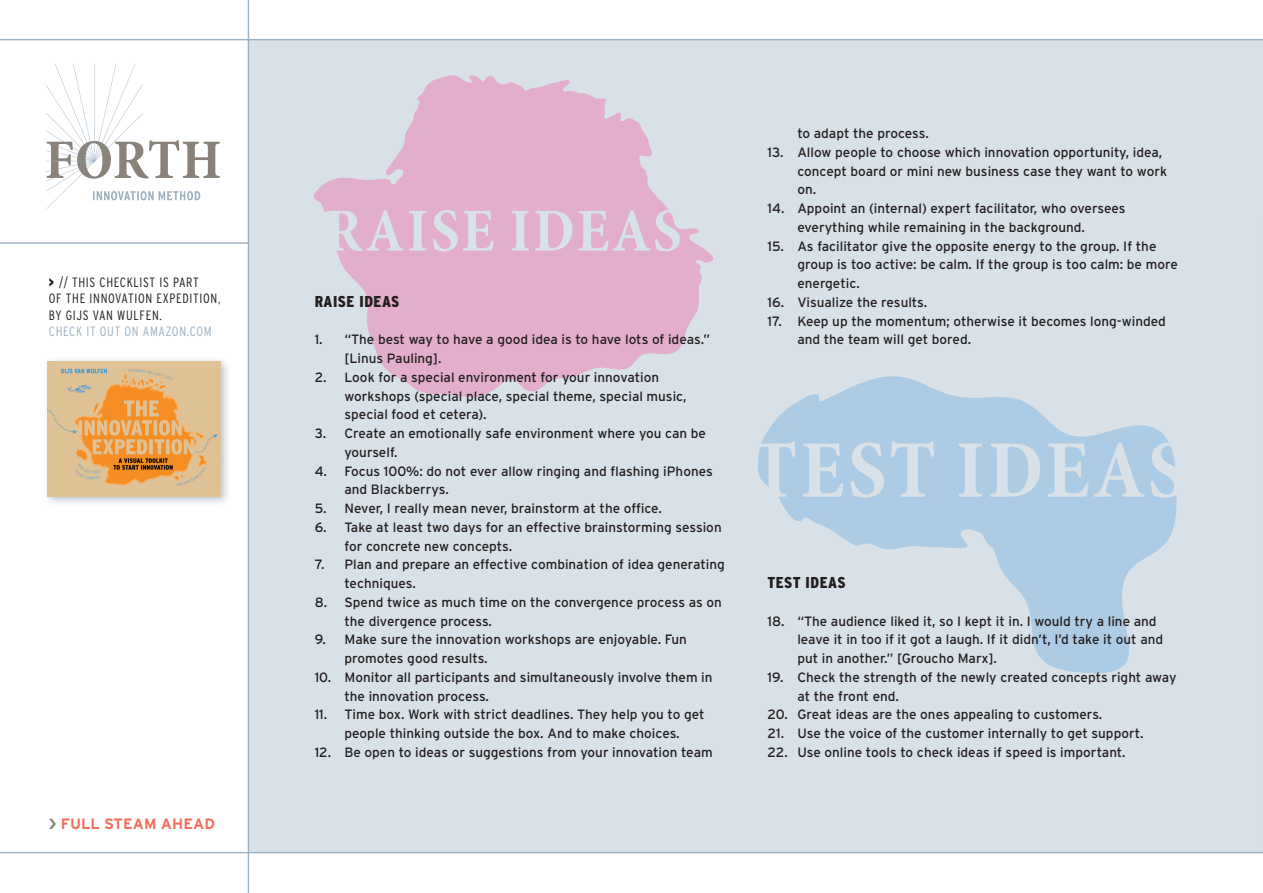
<style>
.page{position:relative;width:1263px;height:893px;background:#fff}
.page>*{position:absolute;margin:0;border:0;box-sizing:border-box;transform-origin:0 0}
._4_TUSSENKOP_INTERST{font:900 condensed 15.75px "Interstate";letter-spacing:.03em;color:#231f20}
.t1{font:700 15px "Interstate";color:#f26f5f}
.t2{font:13.5px/18.8px "Interstate";color:#231f20}
.t3{font:300 condensed 13.5px/16.2px "Interstate";letter-spacing:.05em;color:#231f20}
.t4{font:300 condensed 13.5px "Interstate";letter-spacing:.05em;color:#9db1c2}
.s1{font-weight:900}
</style>
<div class="page">
<div style="left:248px;top:40px;width:1015px;height:820px;background:#d8e1e7"></div>
<svg style="left:313px;top:75px;width:401px;height:323px;fill:#e2aecb"></svg>
<svg style="left:327px;top:210px;width:353px;height:41px"></svg>
<svg style="left:762px;top:376px;width:415px;height:298px"></svg>
<svg style="left:758px;top:441px;width:419px;height:57px"></svg>
<div style="left:243px;top:853px;width:1020px;height:40px;background:#fff"></div>
<div style="left:43px;top:356px;width:189px;height:151px;background:#9db1c2;opacity:.75"></div>
<img style="left:48px;top:361px;width:173px;height:135px">
<hr style="left:0;top:242px;width:248px;height:2px;background:#9db1c2">
<svg style="left:46px;top:64px;width:174px;height:145px"></svg>
<hr style="left:248px;top:0;width:1px;height:893px;background:#9db1c2">
<hr style="left:0;top:39px;width:1263px;height:1px;background:#9db1c2">
<hr style="left:0;top:852px;width:1263px;height:1px;background:#9db1c2">
<p class="t3" style="left:49px;top:274px;width:173px"><span class="s1">&gt;</span> // THIS CHECKLIST IS PART<br>OF THE INNOVATION EXPEDITION,<br>BY GIJS VAN WULFEN.</p>
<p class="t4" style="left:49px;top:324px;width:164px">CHECK IT OUT ON AMAZON.COM</p>
<p class="t1" style="left:61px;top:815px;width:156px">FULL STEAM AHEAD</p>
<p class="_4_TUSSENKOP_INTERST" style="left:315px;top:292px;width:86px">RAISE IDEAS</p>
<p class="t2" style="left:344px;top:330px;width:367px;text-indent:-30px">1. “The best way to have a good idea is to have lots of ideas.” [Linus Pauling].</p>
<p class="t2" style="left:344px;top:368px;width:344px;text-indent:-30px">2. Look for a special environment for your innovation workshops (special place, special theme, special music, special food et cetera).</p>
<p class="t2" style="left:344px;top:424px;width:363px;text-indent:-30px">3. Create an emotionally safe environment where you can be yourself.</p>
<p class="t2" style="left:344px;top:461px;width:370px;text-indent:-30px">4. Focus 100%: do not ever allow ringing and flashing iPhones and Blackberrys.</p>
<p class="t2" style="left:315px;top:499px;width:349px">5. Never, I really mean never, brainstorm at the office.</p>
<p class="t2" style="left:344px;top:518px;width:379px;text-indent:-30px">6. Take at least two days for an effective brainstorming session for concrete new concepts.</p>
<p class="t2" style="left:344px;top:555px;width:382px;text-indent:-30px">7. Plan and prepare an effective combination of idea generating techniques.</p>
<p class="t2" style="left:344px;top:593px;width:379px;text-indent:-30px">8. Spend twice as much time on the convergence process as on the divergence process.</p>
<p class="t2" style="left:344px;top:630px;width:344px;text-indent:-30px">9. Make sure the innovation workshops are enjoyable. Fun promotes good results.</p>
<p class="t2" style="left:344px;top:668px;width:370px;text-indent:-30px">10. Monitor all participants and simultaneously involve them in the innovation process.</p>
<p class="t2" style="left:315px;top:705px;width:391px;text-align:center">11. Time box. Work with strict deadlines. They help you to get people thinking outside the box. And to make choices.</p>
<p class="t2" style="left:315px;top:743px;width:400px">12. Be open to ideas or suggestions from your innovation team</p>
<p class="t2" style="left:797px;top:124px;width:133px">to adapt the process.</p>
<p class="t2" style="left:797px;top:143px;width:371px;text-indent:-30px">13. Allow people to choose which innovation opportunity, idea, concept board or mini new business case they want to work on.</p>
<p class="t2" style="left:797px;top:199px;width:330px;text-indent:-30px">14. Appoint an (internal) expert facilitator, who oversees everything while remaining in the background.</p>
<p class="t2" style="left:797px;top:236px;width:382px;text-indent:-30px">15. As facilitator give the opposite energy to the group. If the group is too active: be calm. If the group is too calm: be more energetic.</p>
<p class="t2" style="left:767px;top:293px;width:161px">16. Visualize the results.</p>
<p class="t2" style="left:797px;top:311px;width:370px;text-indent:-30px">17. Keep up the momentum; otherwise it becomes long-winded and the team will get bored.</p>
<p class="_4_TUSSENKOP_INTERST" style="left:767px;top:574px;width:79px">TEST IDEAS</p>
<p class="t2" style="left:797px;top:611px;width:367px;text-indent:-30px">18. “The audience liked it, so I kept it in. I would try a line and leave it in too if it got a laugh. If it didn’t, I’d take it out and put in another.” [Groucho Marx].</p>
<p class="t2" style="left:797px;top:668px;width:381px;text-indent:-30px">19. Check the strength of the newly created concepts right away at the front end.</p>
<p class="t2" style="left:767px;top:705px;width:336px">20. Great ideas are the ones appealing to customers.</p>
<p class="t2" style="left:767px;top:724px;width:377px">21. Use the voice of the customer internally to get support.</p>
<p class="t2" style="left:767px;top:743px;width:360px">22. Use online tools to check ideas if speed is important.</p>
</div>
